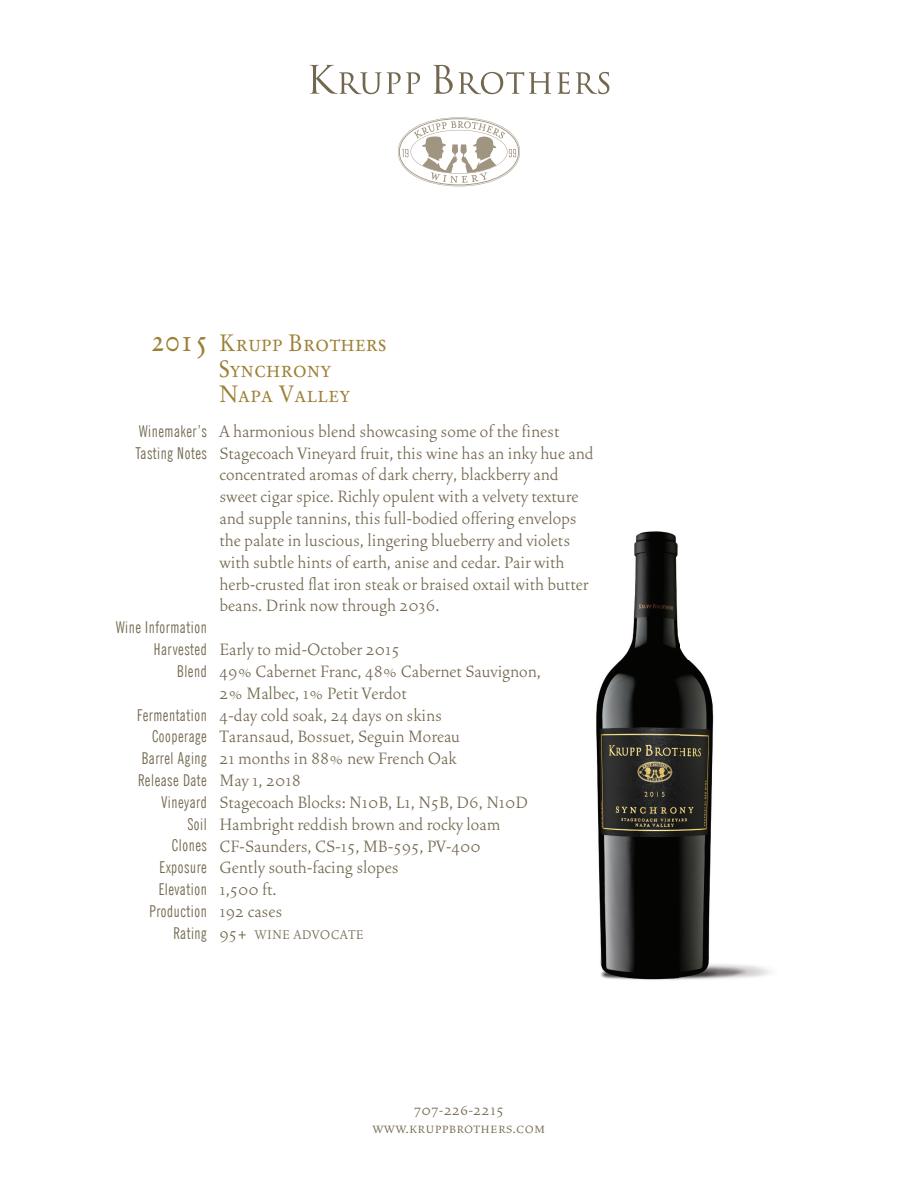
<style>
.page{position:relative;width:918px;height:1188px;background:#fff}
.page>*{position:absolute;margin:0;border:0;box-sizing:border-box;transform-origin:0 0}
.t1{font:31.5px "Stempel Garamond Roman SC";color:#9d8037;scale:.9 1}
.t2{font:23.7px/25.8px "Stempel Garamond Roman SC";letter-spacing:.01em;color:#9d8037;scale:.9 1}
.t3{font:300 20.7px/21.9px "Vendetta";color:#73684f}
.t4{font:16.35px/21.8px "News Gothic X Cn BT";letter-spacing:.035em;color:#73684f;text-align:right}
.t5{font:16.2px/18.3px "Vendetta Light Small Caps";letter-spacing:.015em;color:#73684f;text-align:center}
.t6{font:15.9px "Vendetta Light Small Caps";letter-spacing:.015em;color:#73684f}
.s1{font-family:"Vendetta";font-weight:300;font-size:20.7px}
</style>
<div class="page">
<img style="left:596px;top:531px;width:174px;height:449px">
<svg style="left:310px;top:65px;width:110px;height:29px"></svg>
<svg style="left:433px;top:65px;width:20px;height:29px"></svg>
<svg style="left:459px;top:72px;width:92px;height:22px"></svg>
<svg style="left:557px;top:72px;width:13px;height:22px"></svg>
<svg style="left:576px;top:72px;width:33px;height:22px"></svg>
<svg style="left:398px;top:117px;width:122px;height:69px"></svg>
<h1 class="t1" style="left:151px;top:321px;width:66px">2015</h1>
<p class="t4" style="left:136px;top:420px;width:72px;text-align:left">Winemaker’s<br>Tasting Notes</p>
<p class="t4" style="left:116px;top:616px;width:92px">Wine Information<br>Harvested<br>Blend</p>
<p class="t4" style="left:137px;top:704px;width:71px">Fermentation<br>Cooperage<br>Barrel Aging<br>Release Date<br>Vineyard<br>Soil<br>Clones<br>Exposure<br>Elevation<br>Production<br>Rating</p>
<p class="t2" style="left:219px;top:330px;width:187px">Krupp Brothers<br>Synchrony<br>Napa Valley</p>
<p class="t3" style="left:220px;top:420px;width:376px">A harmonious blend showcasing some of the finest Stagecoach Vineyard fruit, this wine has an inky hue and concentrated aromas of dark cherry, blackberry and sweet cigar spice. Richly opulent with a velvety texture and supple tannins, this full-bodied offering envelops the palate in luscious, lingering blueberry and violets with subtle hints of earth, anise and cedar. Pair with herb-crusted flat iron steak or braised oxtail with butter beans. Drink now through 2036.</p>
<p class="t3" style="left:220px;top:639px;width:323px">Early to mid-October 2015<br>49% Cabernet Franc, 48% Cabernet Sauvignon,<br>2% Malbec, 1% Petit Verdot<br>4-day cold soak, 24 days on skins<br>Taransaud, Bossuet, Seguin Moreau<br>21 months in 88% new French Oak<br>May 1, 2018<br>Stagecoach Blocks: N10B, L1, N5B, D6, N10D<br>Hambright reddish brown and rocky loam<br>CF-Saunders, CS-15, MB-595, PV-400<br>Gently south-facing slopes<br>1,500 ft.<br>192 cases</p>
<p class="t6" style="left:220px;top:927px;width:146px"><span class="s1">95+</span> WINE ADVOCATE</p>
<p class="t5" style="left:373px;top:1101px;width:174px">707-226-2215 www.kruppbrothers.com</p>
</div>
